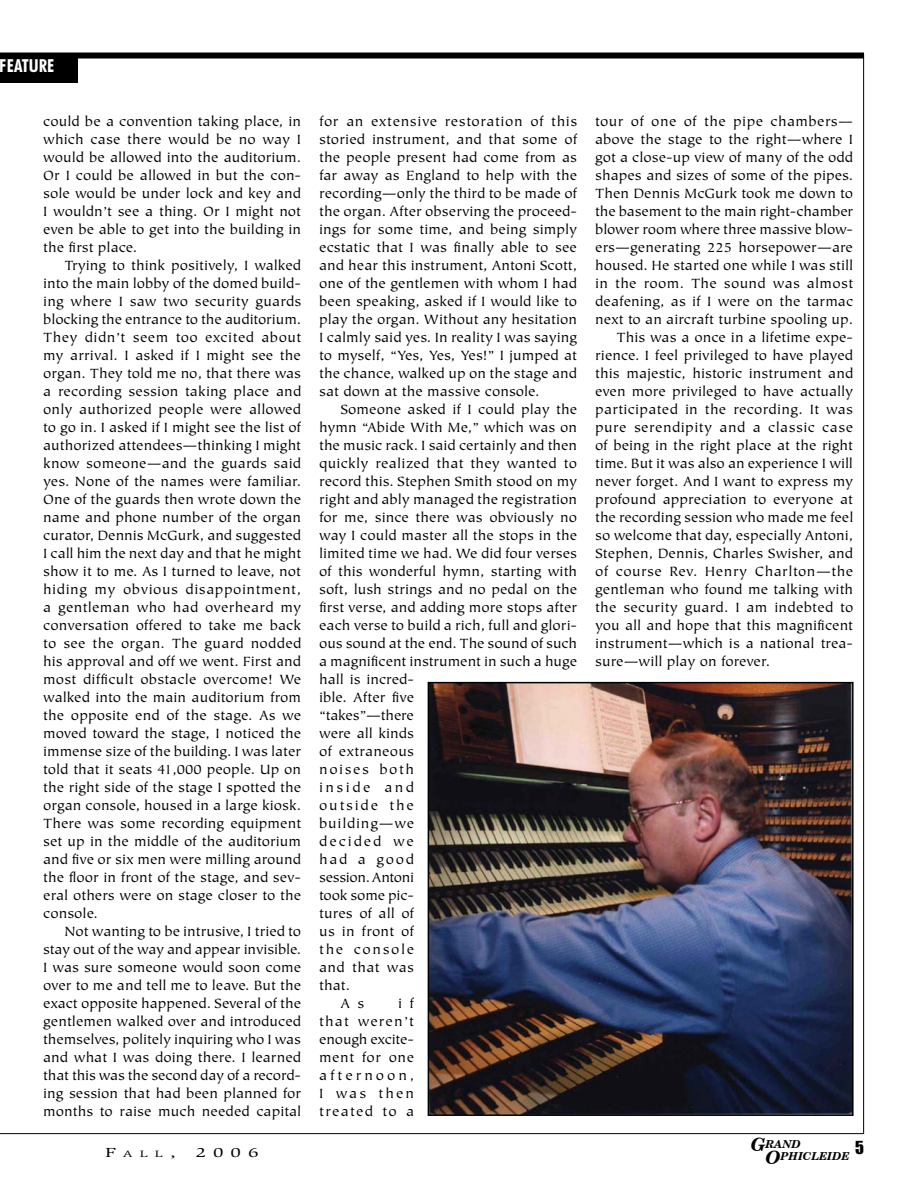
<style>
.page{position:relative;width:918px;height:1188px;background:#fff}
.page>*{position:absolute;margin:0;border:0;box-sizing:border-box;transform-origin:0 0}
.t1{font:italic 700 18.3px "Century Schoolbook BT";color:#000}
.t2{font:700 condensed 18px "Futura BT";color:#fff}
.t3{font:16.5px "Impact";color:#000}
.t4{font:15px/18px "Tiepolo";letter-spacing:.005em;color:#000;text-align:justify}
.t5{font:15px "Tiepolo";letter-spacing:.03em;color:#000}
.t6{font:15px "Tiepolo";letter-spacing:.035em;color:#000}
.t7{font:15px "Tiepolo";letter-spacing:-.02em;color:#000}
.t8{font:15px "Tiepolo";letter-spacing:.05em;color:#000}
.t9{font:15px "Tiepolo";letter-spacing:.1em;color:#000}
.t10{font:15px "Tiepolo";letter-spacing:.115em;color:#000}
.t11{font:15px "Tiepolo";letter-spacing:.105em;color:#000}
.t12{font:15px "Tiepolo";letter-spacing:.025em;color:#000}
.t13{font:15px "Tiepolo";letter-spacing:.155em;color:#000}
.t14{font:15px "Tiepolo";letter-spacing:.125em;color:#000}
.t15{font:13.5px "Slimbach";color:#000;scale:1.5 1}
.t16{font:italic 700 10.95px "Century Schoolbook BT";color:#000}
.t17{font:9.45px "Slimbach";color:#000;scale:1.5 1}
.s1{font-size:13.5px}
.s2{font-size:18.3px}
</style>
<div class="page">
<div style="left:0;top:52px;width:864px;height:6px;background:#000"></div>
<div style="left:0;top:57px;width:78px;height:25px;background:#000"></div>
<img style="left:427px;top:681px;width:427px;height:435px">
<p class="t2" style="left:0;top:55px;width:56px">FEATURE</p>
<p class="t4" style="left:43px;top:113px;width:260px">could be a convention taking place, in which case there would be no way I would be allowed into the auditorium.<br>Or I could be allowed in but the con&shy;sole would be under lock and key and I wouldn’t see a thing. Or I might not even be able to get into the building in the first place.</p>
<p class="t4" style="left:43px;top:257px;width:260px;text-indent:21px">Trying to think positively, I walked into the main lobby of the domed build&shy;ing where I saw two security guards blocking the entrance to the auditorium.<br>They didn’t seem too excited about my arrival. I asked if I might see the organ. They told me no, that there was a recording session taking place and only authorized people were allowed to go in. I asked if I might see the list of authorized attendees—thinking I might know someone—and the guards said yes. None of the names were familiar.<br>One of the guards then wrote down the name and phone number of the organ curator, Dennis McGurk, and suggested I call him the next day and that he might show it to me. As I turned to leave, not hiding my obvious disappointment, a gentleman who had overheard my conversation offered to take me back to see the organ. The guard nodded his approval and off we went. First and most difficult obstacle overcome! We walked into the main auditorium from the opposite end of the stage. As we moved toward the stage, I noticed the immense size of the building. I was later told that it seats 41,000 people. Up on the right side of the stage I spotted the organ console, housed in a large kiosk.<br>There was some recording equipment set up in the middle of the auditorium and five or six men were milling around the floor in front of the stage, and sev&shy;eral others were on stage closer to the console.</p>
<p class="t4" style="left:43px;top:923px;width:260px;text-indent:21px">Not wanting to be intrusive, I tried to stay out of the way and appear invisible.<br>I was sure someone would soon come over to me and tell me to leave. But the exact opposite happened. Several of the gentlemen walked over and introduced themselves, politely inquiring who I was and what I was doing there. I learned that this was the second day of a record&shy;ing session that had been planned for months to raise much needed capital</p>
<p class="t4" style="left:319px;top:113px;width:260px">for an extensive restoration of this storied instrument, and that some of the people present had come from as far away as England to help with the recording—only the third to be made of the organ. After observing the proceed&shy;ings for some time, and being simply ecstatic that I was finally able to see and hear this instrument, Antoni Scott, one of the gentlemen with whom I had been speaking, asked if I would like to play the organ. Without any hesitation I calmly said yes. In reality I was saying to myself, “Yes, Yes, Yes!” I jumped at the chance, walked up on the stage and sat down at the massive console.</p>
<p class="t4" style="left:341px;top:401px;width:238px">Someone asked if I could play the</p>
<p class="t4" style="left:319px;top:419px;width:259px">hymn “Abide With Me,” which was on</p>
<p class="t4" style="left:319px;top:437px;width:259px">the music rack. I said certainly and then</p>
<p class="t4" style="left:319px;top:455px;width:259px">quickly realized that they wanted to</p>
<p class="t4" style="left:319px;top:473px;width:259px">record this. Stephen Smith stood on my</p>
<p class="t4" style="left:319px;top:491px;width:259px">right and ably managed the registration</p>
<p class="t4" style="left:319px;top:509px;width:260px">for me, since there was obviously no</p>
<p class="t4" style="left:319px;top:527px;width:259px">way I could master all the stops in the</p>
<p class="t4" style="left:319px;top:545px;width:259px">limited time we had. We did four verses</p>
<p class="t4" style="left:319px;top:563px;width:260px">of this wonderful hymn, starting with</p>
<p class="t4" style="left:319px;top:581px;width:260px">soft, lush strings and no pedal on the</p>
<p class="t4" style="left:319px;top:599px;width:260px">first verse, and adding more stops after</p>
<p class="t4" style="left:319px;top:617px;width:259px">each verse to build a rich, full and glori-</p>
<p class="t4" style="left:319px;top:635px;width:259px">ous sound at the end. The sound of such</p>
<p class="t4" style="left:319px;top:653px;width:259px">a magnificent instrument in such a huge</p>
<p class="t4" style="left:319px;top:671px;width:96px">hall is incred-</p>
<p class="t4" style="left:319px;top:689px;width:96px">ible. After five</p>
<p class="t4" style="left:319px;top:707px;width:96px">“takes”—there</p>
<p class="t4" style="left:319px;top:725px;width:96px">were all kinds</p>
<p class="t4" style="left:319px;top:743px;width:96px">of extraneous</p>
<p class="t9" style="left:319px;top:761px;width:96px">noises both</p>
<p class="t13" style="left:319px;top:779px;width:96px">inside and</p>
<p class="t10" style="left:319px;top:797px;width:96px">outside the</p>
<p class="t8" style="left:319px;top:815px;width:96px">building—we</p>
<p class="t14" style="left:319px;top:833px;width:96px">decided we</p>
<p class="t4" style="left:319px;top:851px;width:96px">had a good</p>
<p class="t7" style="left:319px;top:869px;width:96px">session. Antoni</p>
<p class="t4" style="left:319px;top:887px;width:96px">took some pic-</p>
<p class="t4" style="left:319px;top:905px;width:96px">tures of all of</p>
<p class="t4" style="left:319px;top:923px;width:96px">us in front of</p>
<p class="t11" style="left:319px;top:941px;width:96px">the console</p>
<p class="t12" style="left:319px;top:959px;width:96px">and that was</p>
<p class="t4" style="left:319px;top:977px;width:32px">that.</p>
<p class="t4" style="left:341px;top:995px;width:25px">A s</p>
<p class="t4" style="left:319px;top:995px;width:96px;text-indent:79px">i f that weren’t enough excite&shy;ment for one afternoon, I was then treated to a</p>
<p class="t5" style="left:595px;top:113px;width:259px">tour of one of the pipe chambers—</p>
<p class="t4" style="left:595px;top:131px;width:259px">above the stage to the right—where I</p>
<p class="t4" style="left:595px;top:149px;width:259px">got a close-up view of many of the odd</p>
<p class="t4" style="left:595px;top:167px;width:259px">shapes and sizes of some of the pipes.</p>
<p class="t4" style="left:595px;top:185px;width:259px">Then Dennis McGurk took me down to</p>
<p class="t4" style="left:595px;top:203px;width:260px">the basement to the main right-chamber</p>
<p class="t4" style="left:595px;top:221px;width:259px">blower room where three massive blow-</p>
<p class="t4" style="left:595px;top:239px;width:259px">ers—generating 225 horsepower—are</p>
<p class="t4" style="left:595px;top:257px;width:260px">housed. He started one while I was still</p>
<p class="t4" style="left:595px;top:275px;width:260px">in the room. The sound was almost</p>
<p class="t4" style="left:595px;top:293px;width:259px">deafening, as if I were on the tarmac</p>
<p class="t4" style="left:595px;top:311px;width:259px">next to an aircraft turbine spooling up.</p>
<p class="t4" style="left:617px;top:329px;width:238px">This was a once in a lifetime expe-</p>
<p class="t4" style="left:595px;top:347px;width:259px">rience. I feel privileged to have played</p>
<p class="t4" style="left:595px;top:365px;width:260px">this majestic, historic instrument and</p>
<p class="t4" style="left:595px;top:383px;width:259px">even more privileged to have actually</p>
<p class="t4" style="left:595px;top:401px;width:259px">participated in the recording. It was</p>
<p class="t5" style="left:595px;top:419px;width:259px">pure serendipity and a classic case</p>
<p class="t4" style="left:595px;top:437px;width:259px">of being in the right place at the right</p>
<p class="t4" style="left:595px;top:455px;width:259px">time. But it was also an experience I will</p>
<p class="t4" style="left:595px;top:473px;width:259px">never forget. And I want to express my</p>
<p class="t4" style="left:595px;top:491px;width:259px">profound appreciation to everyone at</p>
<p class="t4" style="left:595px;top:509px;width:260px">the recording session who made me feel</p>
<p class="t4" style="left:595px;top:527px;width:259px">so welcome that day, especially Antoni,</p>
<p class="t4" style="left:595px;top:545px;width:259px">Stephen, Dennis, Charles Swisher, and</p>
<p class="t6" style="left:595px;top:563px;width:260px">of course Rev. Henry Charlton—the</p>
<p class="t4" style="left:595px;top:581px;width:260px">gentleman who found me talking with</p>
<p class="t4" style="left:595px;top:599px;width:260px">the security guard. I am indebted to</p>
<p class="t4" style="left:595px;top:617px;width:259px">you all and hope that this magnificent</p>
<p class="t4" style="left:595px;top:635px;width:259px">instrument—which is a national trea-</p>
<p class="t4" style="left:595px;top:653px;width:176px">sure—will play on forever.</p>
<p class="t1" style="left:751px;top:1133px;width:16px">G</p>
<p class="t3" style="left:855px;top:1137px;width:10px">5</p>
<p class="t16" style="left:766px;top:1138px;width:37px">RAND</p>
<p class="t17" style="left:105px;top:1149px;width:49px"><span class="s1">F</span>all<span class="s1">,</span></p>
<p class="t15" style="left:196px;top:1145px;width:43px">2006</p>
<p class="t16" style="left:765px;top:1149px;width:86px"><span class="s2">O</span>PHICLEIDE</p>
</div>
